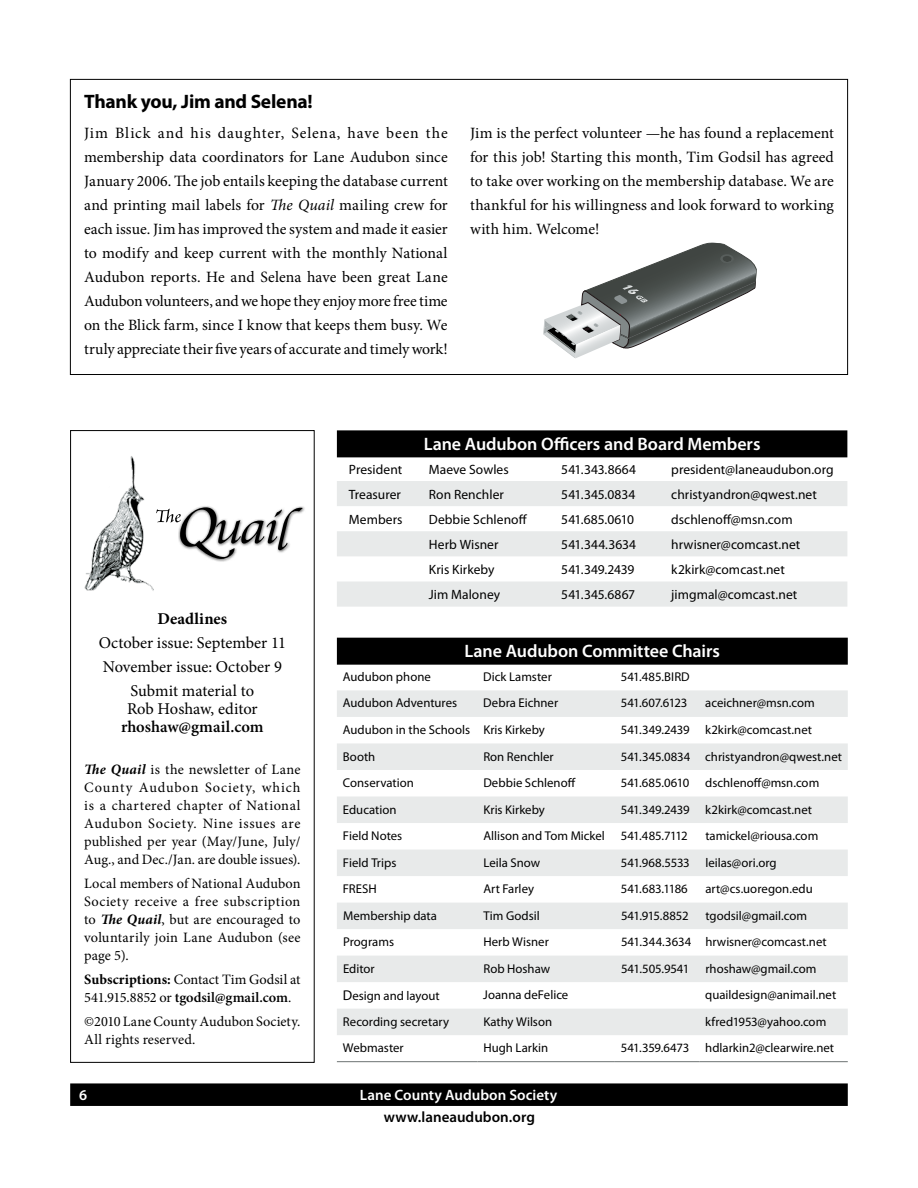
<style>
.page{position:relative;width:918px;height:1188px;background:#fff}
.page>*{position:absolute;margin:0;border:0;box-sizing:border-box;transform-origin:0 0}
.t1{font:700 19.5px "Myriad Pro";letter-spacing:-.015em;color:#000}
.t2{font:600 18px "Myriad Pro";letter-spacing:-.005em;color:#fff}
.t3{font:16.5px/24px "Minion Pro";letter-spacing:-.005em;color:#000;text-align:center}
.t4{font:600 16.5px "Minion Pro";color:#000}
.t5{font:700 16.5px "Minion Pro";letter-spacing:.005em;color:#000}
.t6{font:15.75px/24px "Minion Pro";letter-spacing:-.005em;color:#000;text-align:justify}
.t7{font:600 15px "Myriad Pro";color:#fff}
.t8{font:600 15px "Myriad Pro";letter-spacing:.005em;color:#000}
.t9{font:14.4px/18px "Minion Pro";letter-spacing:.005em;color:#000;text-align:justify}
.t10{font:13.5px "Myriad Pro";letter-spacing:.005em;color:#000}
.t11{font:13.5px "Myriad Pro";letter-spacing:-.02em;color:#000}
.t12{font:12.75px "Myriad Pro";color:#000}
.t13{font:12.75px "Myriad Pro";letter-spacing:-.025em;color:#000}
.t14{font:12.75px "Myriad Pro";letter-spacing:-.03em;color:#000}
.s1{font-style:italic}
.s2{font-weight:700;font-style:italic}
.s3{font-weight:700}
.s4{font-weight:600}
.s5{font-size:14.25px}
</style>
<div class="page">
<div style="left:70px;top:1083px;width:778px;height:23px;background:#000"></div>
<svg style="left:337px;top:457px;width:510px;height:1px"></svg>
<svg style="left:337px;top:481px;width:510px;height:126px;fill:#e8eaea"></svg>
<div style="left:337px;top:430px;width:510px;height:27px;background:#000"></div>
<svg style="left:337px;top:690px;width:511px;height:345px;fill:#e8eaea"></svg>
<hr style="left:337px;top:1061px;width:140px;height:1px;background:#6d7373">
<hr style="left:477px;top:1061px;width:138px;height:1px;background:#6d7373">
<hr style="left:615px;top:1061px;width:84px;height:1px;background:#6d7373">
<hr style="left:699px;top:1061px;width:149px;height:1px;background:#6d7373">
<div style="left:337px;top:638px;width:511px;height:27px;background:#000"></div>
<div style="left:70px;top:430px;width:244px;height:633px;border:1px solid #000"></div>
<img style="left:84px;top:456px;width:70px;height:135px">
<div style="left:178px;top:505px;width:128px;height:57px;background:#000;opacity:.75"></div>
<svg style="left:156px;top:507px;width:147px;height:52px"></svg>
<svg style="left:543px;top:242px;width:214px;height:116px"></svg>
<h1 class="t1" style="left:84px;top:89px;width:230px">Thank you, Jim and Selena!</h1>
<p class="t6" style="left:84px;top:121px;width:365px">Jim Blick and his daughter, Selena, have been the membership data coordinators for Lane Audubon since January 2006. The job entails keeping the database current and printing mail labels for <span class="s1">The Quail</span> mailing crew for each issue. Jim has improved the system and made it easier to modify and keep current with the monthly National Audubon reports. He and Selena have been great Lane Audubon volunteers, and we hope they enjoy more free time on the Blick farm, since I know that keeps them busy. We truly appreciate their five years of accurate and timely work!</p>
<p class="t6" style="left:470px;top:121px;width:365px">Jim is the perfect volunteer —he has found a replacement for this job! Starting this month, Tim Godsil has agreed to take over working on the membership database. We are thankful for his willingness and look forward to working with him. Welcome!</p>
<h2 class="t2" style="left:424px;top:432px;width:338px">Lane Audubon Officers and Board Members</h2>
<p class="t5" style="left:158px;top:607px;width:71px">Deadlines</p>
<p class="t3" style="left:99px;top:631px;width:189px">October issue: September 11<br>November issue: October 9<br>Submit material to</p>
<p class="t3" style="left:127px;top:697px;width:132px">Rob Hoshaw, editor</p>
<p class="t4" style="left:121px;top:715px;width:144px">rhoshaw@gmail.com</p>
<p class="t9" style="left:84px;top:760px;width:218px"><span class="s2">The Quail</span> is the newsletter of Lane County Audubon Society, which is a chartered chapter of National Audubon Society. Nine issues are published per year (May/June, July/ Aug., and Dec./Jan. are double issues).</p>
<p class="t9" style="left:84px;top:874px;width:218px">Local members of National Audubon Society receive a free subscription to <span class="s2">The Quail</span>, but are encouraged to voluntarily join Lane Audubon (see page 5).</p>
<p class="t9" style="left:84px;top:971px;width:218px"><span class="s3">Subscriptions:</span> Contact Tim Godsil at<br>541.915.8852 or <span class="s4">tgodsil@gmail.com</span>.</p>
<p class="t9" style="left:84px;top:1013px;width:218px">©2010 Lane County Audubon Society.<br>All rights reserved.</p>
<p class="t10" style="left:349px;top:461px;width:55px">President</p>
<p class="t10" style="left:429px;top:461px;width:81px">Maeve Sowles</p>
<p class="t10" style="left:561px;top:461px;width:76px">541.343.8664</p>
<p class="t10" style="left:671px;top:461px;width:164px">president@laneaudubon.org</p>
<p class="t10" style="left:349px;top:486px;width:54px">Treasurer</p>
<p class="t10" style="left:429px;top:486px;width:77px">Ron Renchler</p>
<p class="t10" style="left:561px;top:486px;width:76px">541.345.0834</p>
<p class="t10" style="left:671px;top:486px;width:147px">christyandron@qwest.net</p>
<p class="t10" style="left:349px;top:511px;width:55px">Members</p>
<p class="t10" style="left:429px;top:511px;width:100px">Debbie Schlenoff</p>
<p class="t10" style="left:561px;top:511px;width:74px">541.685.0610</p>
<p class="t10" style="left:671px;top:511px;width:123px">dschlenoff@msn.com</p>
<p class="t10" style="left:429px;top:536px;width:71px">Herb Wisner</p>
<p class="t10" style="left:561px;top:536px;width:76px">541.344.3634</p>
<p class="t10" style="left:671px;top:536px;width:131px">hrwisner@comcast.net</p>
<p class="t10" style="left:429px;top:561px;width:67px">Kris Kirkeby</p>
<p class="t11" style="left:561px;top:561px;width:75px">541.349.2439</p>
<p class="t10" style="left:671px;top:561px;width:115px">k2kirk@comcast.net</p>
<p class="t10" style="left:429px;top:586px;width:73px">Jim Maloney</p>
<p class="t10" style="left:561px;top:586px;width:75px">541.345.6867</p>
<p class="t10" style="left:671px;top:586px;width:128px">jimgmal@comcast.net</p>
<h2 class="t2" style="left:465px;top:640px;width:257px">Lane Audubon Committee Chairs</h2>
<p class="t12" style="left:343px;top:669px;width:90px">Audubon phone</p>
<p class="t12" style="left:483px;top:669px;width:70px">Dick Lamster</p>
<p class="t12" style="left:621px;top:669px;width:70px">541.485.BIRD</p>
<p class="t12" style="left:343px;top:695px;width:116px">Audubon Adventures</p>
<p class="t12" style="left:483px;top:695px;width:76px">Debra Eichner</p>
<p class="t13" style="left:621px;top:695px;width:68px">541.607.6123</p>
<p class="t12" style="left:705px;top:695px;width:111px">aceichner@msn.com</p>
<p class="t12" style="left:343px;top:722px;width:203px">Audubon in the Schools Kris Kirkeby</p>
<p class="t12" style="left:621px;top:722px;width:193px">541.349.2439 k2kirk@comcast.net</p>
<p class="t12" style="left:343px;top:748px;width:34px">Booth</p>
<p class="t12" style="left:483px;top:748px;width:72px">Ron Renchler</p>
<p class="t12" style="left:621px;top:748px;width:223px">541.345.0834 christyandron@qwest.net</p>
<p class="t12" style="left:343px;top:775px;width:72px">Conservation</p>
<p class="t12" style="left:483px;top:775px;width:94px">Debbie Schlenoff</p>
<p class="t12" style="left:621px;top:775px;width:70px">541.685.0610</p>
<p class="t12" style="left:705px;top:775px;width:116px">dschlenoff@msn.com</p>
<p class="t12" style="left:343px;top:801px;width:55px">Education</p>
<p class="t12" style="left:483px;top:801px;width:63px">Kris Kirkeby</p>
<p class="t12" style="left:621px;top:801px;width:193px">541.349.2439 k2kirk@comcast.net</p>
<p class="t12" style="left:343px;top:828px;width:61px">Field Notes</p>
<p class="t12" style="left:483px;top:828px;width:123px">Allison and Tom Mickel</p>
<p class="t14" style="left:621px;top:828px;width:68px">541.485.7112</p>
<p class="t12" style="left:705px;top:828px;width:114px">tamickel@riousa.com</p>
<p class="t12" style="left:343px;top:854px;width:55px">Field Trips</p>
<p class="t12" style="left:483px;top:854px;width:58px">Leila Snow</p>
<p class="t12" style="left:621px;top:854px;width:157px">541.968.5533 leilas@ori.org</p>
<p class="t12" style="left:343px;top:881px;width:35px">FRESH</p>
<p class="t12" style="left:483px;top:881px;width:52px">Art Farley</p>
<p class="t12" style="left:621px;top:881px;width:68px">541.683.1186</p>
<p class="t12" style="left:705px;top:881px;width:109px">art@cs.uoregon.edu</p>
<p class="t12" style="left:343px;top:908px;width:96px">Membership data</p>
<p class="t12" style="left:483px;top:908px;width:58px">Tim Godsil</p>
<p class="t13" style="left:621px;top:908px;width:69px">541.915.8852</p>
<p class="t12" style="left:705px;top:908px;width:103px">tgodsil@gmail.com</p>
<p class="t12" style="left:343px;top:934px;width:53px">Programs</p>
<p class="t12" style="left:483px;top:934px;width:67px">Herb Wisner</p>
<p class="t12" style="left:621px;top:934px;width:207px">541.344.3634 hrwisner@comcast.net</p>
<p class="t12" style="left:343px;top:961px;width:33px">Editor</p>
<p class="t12" style="left:483px;top:961px;width:68px">Rob Hoshaw</p>
<p class="t12" style="left:621px;top:961px;width:70px">541.505.9541</p>
<p class="t12" style="left:705px;top:961px;width:112px">rhoshaw@gmail.com</p>
<p class="t12" style="left:343px;top:988px;width:98px"><span class="s5">D</span>esign and layout</p>
<p class="t12" style="left:483px;top:987px;width:87px">Joanna deFelice</p>
<p class="t12" style="left:705px;top:987px;width:133px">quaildesign@animail.net</p>
<p class="t12" style="left:343px;top:1014px;width:108px">Recording secretary</p>
<p class="t12" style="left:483px;top:1014px;width:70px">Kathy Wilson</p>
<p class="t12" style="left:705px;top:1014px;width:123px">kfred1953@yahoo.com</p>
<p class="t12" style="left:343px;top:1040px;width:62px">Webmaster</p>
<p class="t12" style="left:483px;top:1040px;width:66px">Hugh Larkin</p>
<p class="t13" style="left:621px;top:1040px;width:70px">541.359.6473</p>
<p class="t12" style="left:705px;top:1040px;width:130px">hdlarkin2@clearwire.net</p>
<p class="t7" style="left:79px;top:1085px;width:10px">6</p>
<p class="t7" style="left:360px;top:1085px;width:199px">Lane County Audubon Society</p>
<p class="t8" style="left:384px;top:1107px;width:153px">www.laneaudubon.org</p>
</div>
